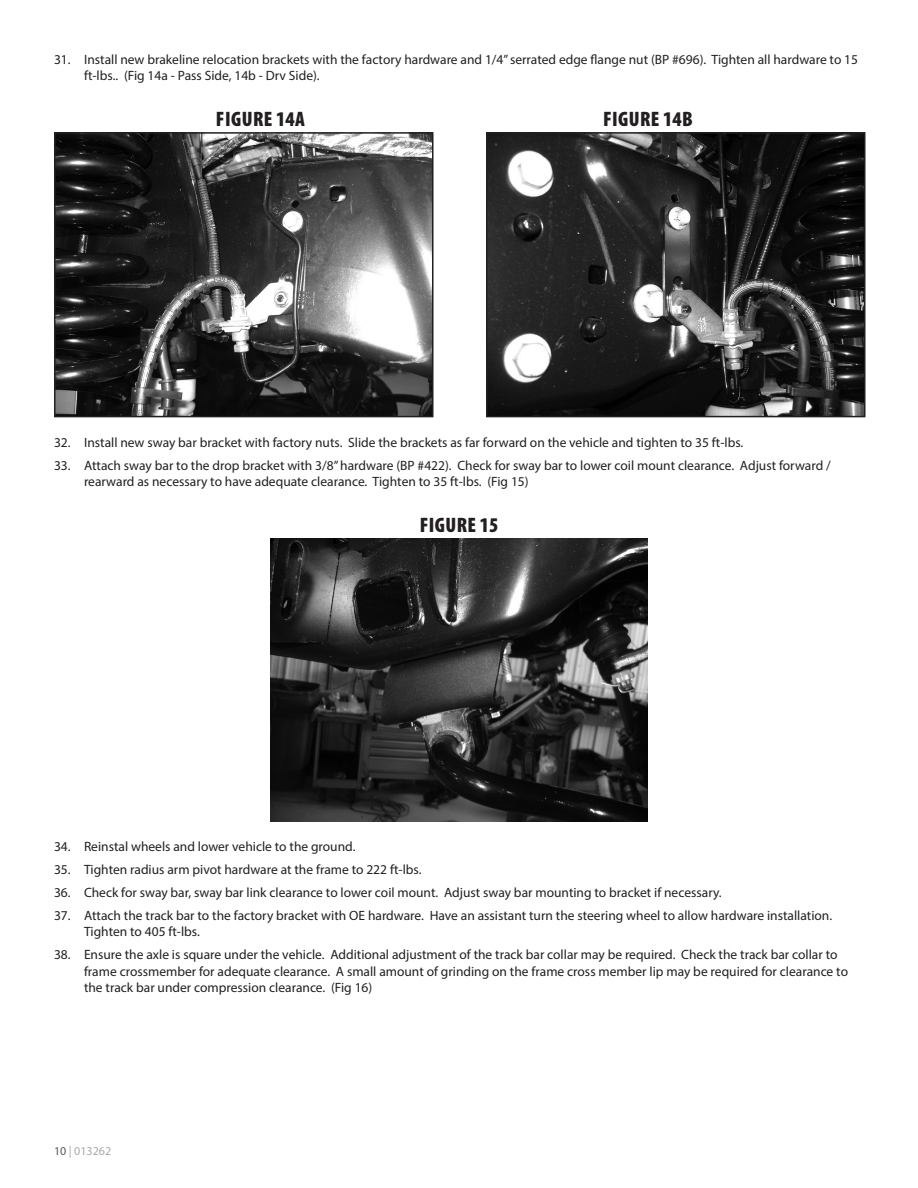
<style>
.page{position:relative;width:918px;height:1188px;background:#fff}
.page>*{position:absolute;margin:0;border:0;box-sizing:border-box;transform-origin:0 0}
.Photo-Caption{font:900 condensed 21px "Myriad Pro";letter-spacing:.02em;color:#231f20}
.t1{font:13.5px/16.2px "Myriad Pro";color:#231f20}
.t2{font:12px "Myriad Pro";color:#a8a9ad}
.s1{color:#57585a}
</style>
<div class="page">
<img style="left:57px;top:135px;width:374px;height:279px">
<div style="left:54px;top:132px;width:380px;height:285px;border:2px solid #231f20"></div>
<img style="left:489px;top:135px;width:374px;height:279px">
<div style="left:486px;top:132px;width:380px;height:285px;border:2px solid #231f20"></div>
<img style="left:270px;top:538px;width:378px;height:284px">
<p class="t1" style="left:84px;top:51px;width:776px;text-indent:-30px">31. Install new brakeline relocation brackets with the factory hardware and 1/4” serrated edge flange nut (BP #696). Tighten all hardware to 15 ft-lbs.. (Fig 14a - Pass Side, 14b - Drv Side).</p>
<p class="Photo-Caption" style="left:216px;top:107px;width:90px">FIGURE 14A</p>
<p class="Photo-Caption" style="left:603px;top:107px;width:91px">FIGURE 14B</p>
<p class="t1" style="left:54px;top:434px;width:691px">32. Install new sway bar bracket with factory nuts. Slide the brackets as far forward on the vehicle and tighten to 35 ft-lbs.</p>
<p class="t1" style="left:84px;top:457px;width:748px;text-indent:-30px">33. Attach sway bar to the drop bracket with 3/8” hardware (BP #422). Check for sway bar to lower coil mount clearance. Adjust forward / rearward as necessary to have adequate clearance. Tighten to 35 ft-lbs. (Fig 15)</p>
<p class="Photo-Caption" style="left:420px;top:513px;width:80px">FIGURE 15</p>
<p class="t1" style="left:54px;top:839px;width:303px">34. Reinstal wheels and lower vehicle to the ground.</p>
<p class="t1" style="left:54px;top:862px;width:369px">35. Tighten radius arm pivot hardware at the frame to 222 ft-lbs.</p>
<p class="t1" style="left:54px;top:884px;width:669px">36. Check for sway bar, sway bar link clearance to lower coil mount. Adjust sway bar mounting to bracket if necessary.</p>
<p class="t1" style="left:84px;top:907px;width:750px;text-indent:-30px">37. Attach the track bar to the factory bracket with OE hardware. Have an assistant turn the steering wheel to allow hardware installation.<br>Tighten to 405 ft-lbs.</p>
<p class="t1" style="left:84px;top:947px;width:766px;text-indent:-30px">38. Ensure the axle is square under the vehicle. Additional adjustment of the track bar collar may be required. Check the track bar collar to frame crossmember for adequate clearance. A small amount of grinding on the frame cross member lip may be required for clearance to the track bar under compression clearance. (Fig 16)</p>
<p class="t2" style="left:54px;top:1143px;width:59px"><span class="s1">10</span> | 013262</p>
</div>
